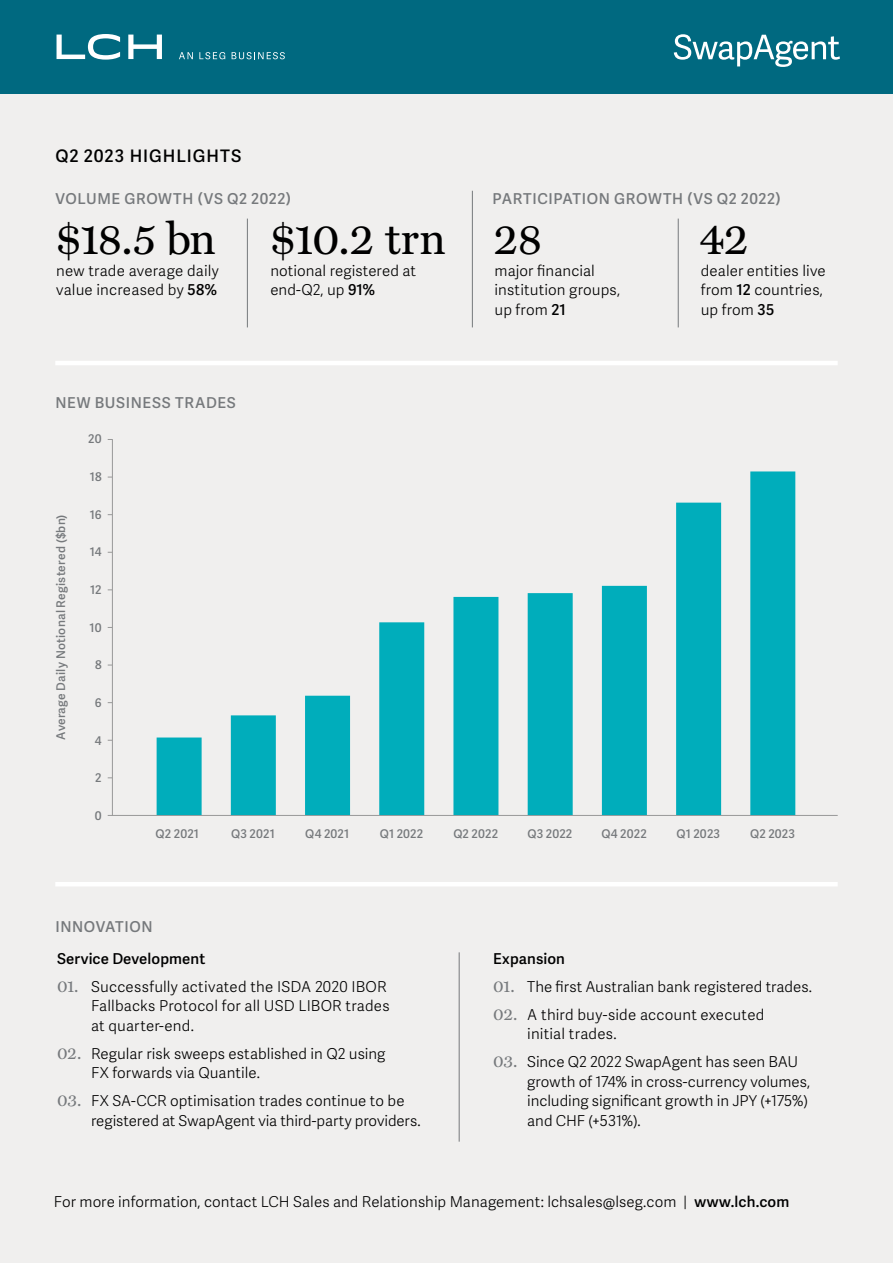
<style>
.page{position:relative;width:893px;height:1263px;background:#fff}
.page>*{position:absolute;margin:0;border:0;box-sizing:border-box;transform-origin:0 0}
.Number_Callouts{font:45px "Miller Text";letter-spacing:-.035em;color:#000}
.Titles{font:600 17.25px "Adelle Sans";letter-spacing:.05em;color:#000}
.Body{font:300 15px/19.5px "Adelle Sans";letter-spacing:.005em;color:#000}
.Sub_titles{font:600 15px "Adelle Sans";letter-spacing:.04em;color:#76797c}
.Body-2{font:600 15px "Adelle Sans";letter-spacing:.005em;color:#000}
.Axis_Titles__Key{font:600 12px "Adelle Sans";letter-spacing:.015em;color:#76797c}
.Chart_Text{font:600 12px "Adelle Sans";color:#76797c}
.s1{font-weight:600}
.s2{font-family:"Miller Text";font-weight:400;font-size:17.25px;color:#76797c}
</style>
<div class="page">
<div style="left:0;top:93px;width:893px;height:1170px;background:#f0efee"></div>
<div style="left:0;top:0;width:893px;height:93px;background:#006980"></div>
<svg style="left:674px;top:34px;width:166px;height:33px"></svg>
<svg style="left:179px;top:52px;width:14px;height:7px"></svg>
<svg style="left:199px;top:52px;width:26px;height:7px"></svg>
<svg style="left:232px;top:52px;width:53px;height:7px"></svg>
<svg style="left:57px;top:34px;width:63px;height:26px"></svg>
<svg style="left:128px;top:35px;width:34px;height:24px"></svg>
<hr style="left:55px;top:882px;width:783px;height:4px;background:#fff">
<hr style="left:55px;top:361px;width:783px;height:4px;background:#fff">
<hr style="left:247px;top:219px;width:1px;height:108px;background:#76797c">
<hr style="left:678px;top:219px;width:1px;height:108px;background:#76797c">
<hr style="left:472px;top:191px;width:1px;height:136px;background:#76797c">
<hr style="left:459px;top:952px;width:1px;height:190px;background:#76797c">
<hr style="left:112px;top:439px;width:1px;height:377px;background:#989898">
<hr style="left:108px;top:815px;width:730px;height:1px;background:#989898">
<div style="left:157px;top:737px;width:45px;height:78px;background:#00adbb"></div>
<div style="left:231px;top:715px;width:45px;height:100px;background:#00adbb"></div>
<div style="left:305px;top:696px;width:45px;height:119px;background:#00adbb"></div>
<div style="left:379px;top:622px;width:45px;height:193px;background:#00adbb"></div>
<div style="left:453px;top:597px;width:45px;height:218px;background:#00adbb"></div>
<div style="left:528px;top:593px;width:45px;height:222px;background:#00adbb"></div>
<div style="left:602px;top:586px;width:45px;height:229px;background:#00adbb"></div>
<div style="left:750px;top:471px;width:45px;height:344px;background:#00adbb"></div>
<div style="left:676px;top:503px;width:45px;height:312px;background:#00adbb"></div>
<p class="Titles" style="left:55px;top:146px;width:187px">Q2 2023 HIGHLIGHTS</p>
<p class="Sub_titles" style="left:55px;top:190px;width:237px">VOLUME GROWTH (VS Q2 2022)</p>
<p class="Sub_titles" style="left:493px;top:190px;width:289px">PARTICIPATION GROWTH (VS Q2 2022)</p>
<p class="Number_Callouts" style="left:55px;top:203px;width:163px">$18.5 bn</p>
<p class="Body" style="left:56px;top:261px;width:164px">new trade average daily value increased by <span class="s1">58%</span></p>
<p class="Number_Callouts" style="left:269px;top:203px;width:178px">$10.2 trn</p>
<p class="Body" style="left:270px;top:261px;width:147px">notional registered at end-Q2, up <span class="s1">91%</span></p>
<p class="Sub_titles" style="left:55px;top:394px;width:182px">NEW BUSINESS TRADES</p>
<p class="Axis_Titles__Key" style="left:54px;top:740px;width:227px;rotate:-90deg">Average Daily Notional Registered ($bn)</p>
<p class="Chart_Text" style="left:88px;top:432px;width:15px">20</p>
<p class="Chart_Text" style="left:90px;top:470px;width:13px">18</p>
<p class="Chart_Text" style="left:90px;top:507px;width:13px">16</p>
<p class="Chart_Text" style="left:90px;top:545px;width:13px">14</p>
<p class="Chart_Text" style="left:90px;top:583px;width:13px">12</p>
<p class="Chart_Text" style="left:90px;top:620px;width:14px">10</p>
<p class="Chart_Text" style="left:95px;top:658px;width:8px">8</p>
<p class="Chart_Text" style="left:95px;top:696px;width:8px">6</p>
<p class="Chart_Text" style="left:95px;top:733px;width:8px">4</p>
<p class="Chart_Text" style="left:95px;top:771px;width:8px">2</p>
<p class="Chart_Text" style="left:95px;top:809px;width:8px">0</p>
<p class="Number_Callouts" style="left:493px;top:203px;width:51px">28</p>
<p class="Body" style="left:495px;top:261px;width:127px">major financial institution groups, up from <span class="s1">21</span></p>
<p class="Number_Callouts" style="left:699px;top:203px;width:51px">42</p>
<p class="Body" style="left:701px;top:261px;width:126px">dealer entities live from <span class="s1">12</span> countries, up from <span class="s1">35</span></p>
<p class="Axis_Titles__Key" style="left:156px;top:827px;width:45px">Q2 2021</p>
<p class="Axis_Titles__Key" style="left:231px;top:827px;width:45px">Q3 2021</p>
<p class="Axis_Titles__Key" style="left:305px;top:827px;width:46px">Q4 2021</p>
<p class="Axis_Titles__Key" style="left:380px;top:827px;width:45px">Q1 2022</p>
<p class="Axis_Titles__Key" style="left:453px;top:827px;width:46px">Q2 2022</p>
<p class="Axis_Titles__Key" style="left:527px;top:827px;width:46px">Q3 2022</p>
<p class="Axis_Titles__Key" style="left:601px;top:827px;width:47px">Q4 2022</p>
<p class="Axis_Titles__Key" style="left:677px;top:827px;width:45px">Q1 2023</p>
<p class="Axis_Titles__Key" style="left:750px;top:827px;width:46px">Q2 2023</p>
<p class="Sub_titles" style="left:55px;top:918px;width:99px">INNOVATION</p>
<p class="Body-2" style="left:57px;top:950px;width:150px">Service Development</p>
<p class="Body" style="left:91px;top:977px;width:300px;text-indent:-34px"><span class="s2">01.</span> Successfully activated the ISDA 2020 IBOR<br>Fallbacks Protocol for all USD LIBOR trades at quarter-end.</p>
<p class="Body" style="left:91px;top:1044px;width:296px;text-indent:-34px"><span class="s2">02.</span> Regular risk sweeps established in Q2 using<br>FX forwards via Quantile.</p>
<p class="Body" style="left:91px;top:1091px;width:331px;text-indent:-34px"><span class="s2">03.</span> FX SA-CCR optimisation trades continue to be registered at SwapAgent via third-party providers.</p>
<p class="Body-2" style="left:493px;top:950px;width:73px">Expansion</p>
<p class="Body" style="left:493px;top:977px;width:320px"><span class="s2">01.</span> The first Australian bank registered trades.</p>
<p class="Body" style="left:527px;top:1005px;width:239px;text-indent:-34px"><span class="s2">02.</span> A third buy-side account executed initial trades.</p>
<p class="Body" style="left:527px;top:1052px;width:285px;text-indent:-34px"><span class="s2">03.</span> Since Q2 2022 SwapAgent has seen BAU growth of 174% in cross-currency volumes, including significant growth in JPY (+175%) and CHF (+531%).</p>
<p class="Body" style="left:54px;top:1192px;width:737px">For more information, contact LCH Sales and Relationship Management: lchsales@lseg.com | <span class="s1">www.lch.com</span></p>
</div>
